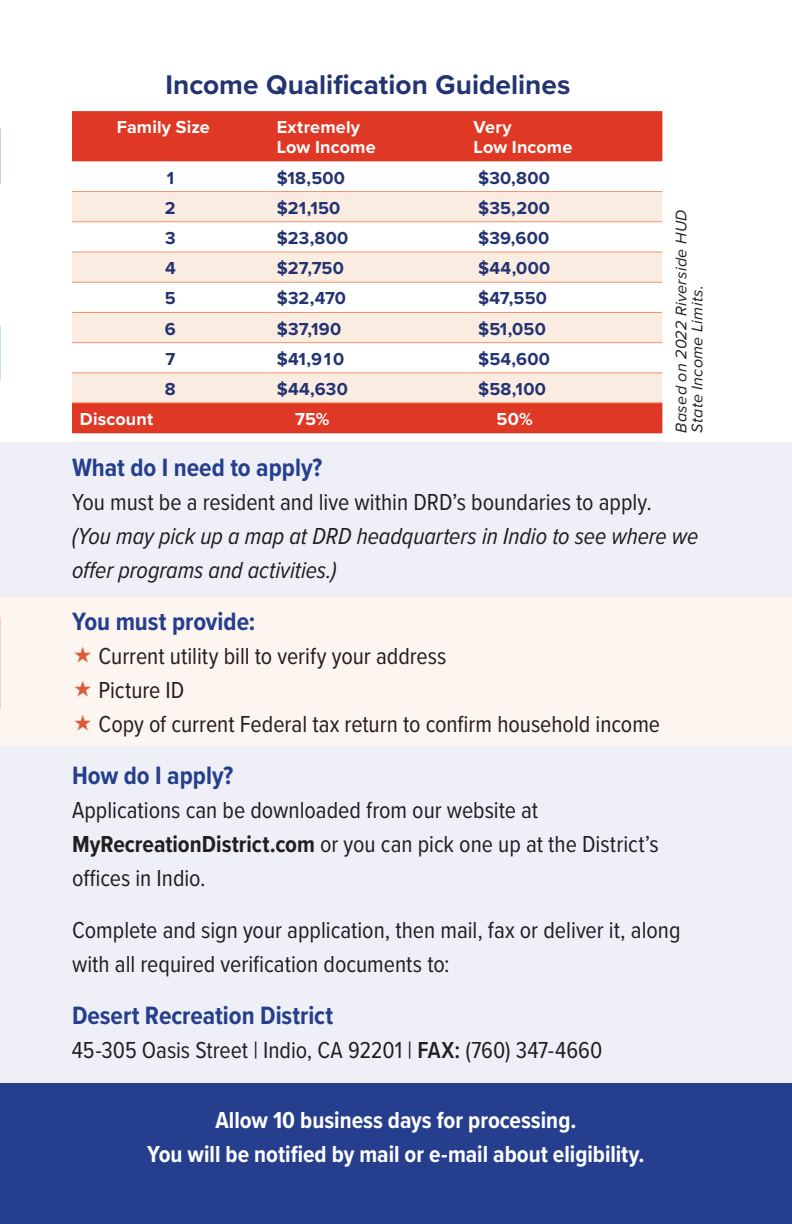
<style>
.page{position:relative;width:792px;height:1224px;background:#fff}
.page>*{position:absolute;margin:0;border:0;box-sizing:border-box;transform-origin:0 0}
.t1{font:700 28px "Proxima Nova";color:#243371}
.t2{font:700 26px "Proxima Nova Cond";color:#253f8e}
.t3{font:24px/34px "Proxima Nova Cond";color:#231f20}
.t4{font:italic 24px/34px "Proxima Nova Cond";letter-spacing:-.005em;color:#231f20}
.t5{font:700 24px/34px "Proxima Nova Cond";color:#fff;text-align:center}
.t6{font:700 18px "Proxima Nova";letter-spacing:.01em;color:#243371}
.t7{font:700 18px/20px "Proxima Nova";letter-spacing:.01em;color:#fff}
.t8{font:italic 16px/16px "Proxima Nova";letter-spacing:.02em;color:#231f20}
.s1{font-style:normal}
.s2{font-weight:700}
.s3{font-weight:600}
</style>
<div class="page">
<div style="left:0;top:1083px;width:792px;height:141px;background:#253f8e"></div>
<svg style="left:72px;top:111px;width:590px;height:322px;fill:#df3925"></svg>
<svg style="left:72px;top:192px;width:590px;height:211px;fill:#fbece2"></svg>
<hr style="left:72px;top:191px;width:197px;height:1px;background:#f5926a">
<hr style="left:269px;top:191px;width:197px;height:1px;background:#f5926a">
<hr style="left:466px;top:191px;width:196px;height:1px;background:#f5926a">
<hr style="left:72px;top:221px;width:197px;height:1px;background:#f5926a">
<hr style="left:269px;top:221px;width:197px;height:1px;background:#f5926a">
<hr style="left:466px;top:221px;width:196px;height:1px;background:#f5926a">
<hr style="left:72px;top:251px;width:197px;height:1px;background:#f5926a">
<hr style="left:269px;top:251px;width:197px;height:1px;background:#f5926a">
<hr style="left:466px;top:251px;width:196px;height:1px;background:#f5926a">
<hr style="left:72px;top:282px;width:197px;height:1px;background:#f5926a">
<hr style="left:269px;top:282px;width:197px;height:1px;background:#f5926a">
<hr style="left:466px;top:282px;width:196px;height:1px;background:#f5926a">
<hr style="left:72px;top:312px;width:197px;height:1px;background:#f5926a">
<hr style="left:269px;top:312px;width:197px;height:1px;background:#f5926a">
<hr style="left:466px;top:312px;width:196px;height:1px;background:#f5926a">
<hr style="left:72px;top:342px;width:197px;height:1px;background:#f5926a">
<hr style="left:269px;top:342px;width:197px;height:1px;background:#f5926a">
<hr style="left:466px;top:342px;width:196px;height:1px;background:#f5926a">
<hr style="left:72px;top:372px;width:197px;height:1px;background:#f5926a">
<hr style="left:269px;top:372px;width:197px;height:1px;background:#f5926a">
<hr style="left:466px;top:372px;width:196px;height:1px;background:#f5926a">
<hr style="left:72px;top:403px;width:197px;height:1px;background:#ee4b23">
<hr style="left:269px;top:403px;width:197px;height:1px;background:#ee4b23">
<hr style="left:466px;top:403px;width:196px;height:1px;background:#ee4b23">
<div style="left:0;top:443px;width:792px;height:154px;background:#eff0f7"></div>
<div style="left:0;top:746px;width:792px;height:337px;background:#eff0f7"></div>
<div style="left:0;top:597px;width:792px;height:149px;background:#fcf5f0"></div>
<p class="t1" style="left:165px;top:64px;width:406px">Income Qualification Guidelines</p>
<p class="t7" style="left:117px;top:117px;width:95px">Family Size</p>
<p class="t7" style="left:277px;top:117px;width:100px">Extremely<br>Low Income</p>
<p class="t7" style="left:474px;top:117px;width:100px">Very<br>Low Income</p>
<p class="t6" style="left:167px;top:164px;width:9px">1</p>
<p class="t6" style="left:277px;top:164px;width:70px">$18,500</p>
<p class="t6" style="left:478px;top:164px;width:73px">$30,800</p>
<p class="t6" style="left:165px;top:194px;width:12px">2</p>
<p class="t6" style="left:277px;top:194px;width:65px">$21,150</p>
<p class="t6" style="left:478px;top:194px;width:73px">$35,200</p>
<p class="t6" style="left:165px;top:225px;width:12px">3</p>
<p class="t6" style="left:277px;top:225px;width:73px">$23,800</p>
<p class="t6" style="left:478px;top:225px;width:73px">$39,600</p>
<p class="t6" style="left:165px;top:255px;width:12px">4</p>
<p class="t6" style="left:277px;top:255px;width:69px">$27,750</p>
<p class="t6" style="left:478px;top:255px;width:74px">$44,000</p>
<p class="t6" style="left:165px;top:285px;width:12px">5</p>
<p class="t6" style="left:277px;top:285px;width:71px">$32,470</p>
<p class="t6" style="left:478px;top:285px;width:70px">$47,550</p>
<p class="t6" style="left:165px;top:315px;width:12px">6</p>
<p class="t6" style="left:277px;top:315px;width:66px">$37,190</p>
<p class="t6" style="left:478px;top:315px;width:69px">$51,050</p>
<p class="t6" style="left:165px;top:345px;width:11px">7</p>
<p class="t6" style="left:277px;top:345px;width:69px">$41,910</p>
<p class="t6" style="left:478px;top:345px;width:73px">$54,600</p>
<p class="t6" style="left:165px;top:376px;width:12px">8</p>
<p class="t6" style="left:277px;top:376px;width:73px">$44,630</p>
<p class="t6" style="left:478px;top:376px;width:69px">$58,100</p>
<p class="t7" style="left:80px;top:409px;width:75px">Discount</p>
<p class="t7" style="left:295px;top:409px;width:36px">75%</p>
<p class="t7" style="left:497px;top:409px;width:38px">50%</p>
<p class="t2" style="left:72px;top:448px;width:252px">What do I need to apply?</p>
<p class="t4" style="left:72px;top:484px;width:628px"><span class="s1">You must be a resident and live within DRD’s boundaries to apply.<br></span>(You may pick up a map at DRD headquarters in Indio to see where we offer programs and activities.)</p>
<p class="t2" style="left:72px;top:602px;width:185px">You must provide:</p>
<p class="t3" style="left:99px;top:638px;width:563px">Current utility bill to verify your address<br>Picture ID<br>Copy of current Federal tax return to confirm household income</p>
<p class="t2" style="left:72px;top:756px;width:163px">How do I apply?</p>
<p class="t3" style="left:72px;top:792px;width:588px">Applications can be downloaded from our website at<br><span class="s2">MyRecreationDistrict.com</span> or you can pick one up at the District’s offices in Indio.</p>
<p class="t3" style="left:72px;top:912px;width:610px">Complete and sign your application, then mail, fax or deliver it, along with all required verification documents to:</p>
<p class="t2" style="left:72px;top:996px;width:263px">Desert Recreation District</p>
<p class="t3" style="left:72px;top:1032px;width:532px">45-305 Oasis Street | Indio, CA 92201 | <span class="s3">FAX:</span> (760) 347-4660</p>
<p class="t8" style="left:673px;top:433px;width:225px;rotate:-90deg">Based on 2022 Riverside HUD<br>State Income Limits.</p>
<p class="t5" style="left:147px;top:1102px;width:499px">Allow 10 business days for processing.<br>You will be notified by mail or e-mail about eligibility.</p>
</div>
